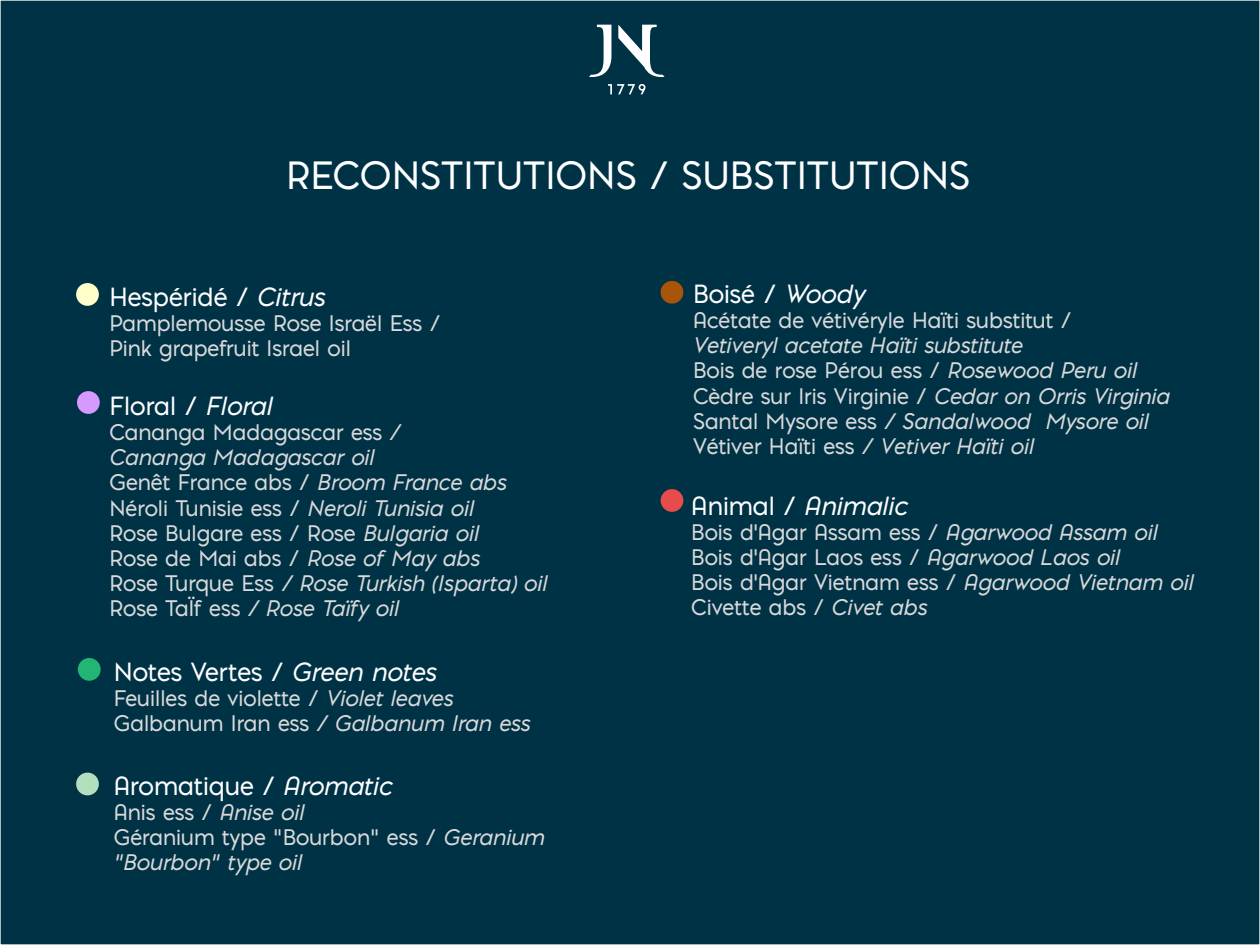
<style>
.page{position:relative;width:1260px;height:945px;background:#003246}
.page>*{position:absolute;margin:0;border:0;box-sizing:border-box;transform-origin:0 0}
.t1{font:36.75px "Pontiac";color:#fff}
.t2{font:24.5px "Pontiac";color:#fff}
.t3{font:italic 24.5px "Pontiac";color:#fff}
.t4{font:italic 21px/25.2px "Pontiac";color:#d9d9d9}
.t5{font:21px/25.2px "Pontiac";color:#d9d9d9}
.s1{font-style:italic}
.s2{font-style:normal}
</style>
<div class="page">
<svg style="left:608px;top:84px;width:37px;height:10px"></svg>
<svg style="left:589px;top:25px;width:22px;height:52px"></svg>
<svg style="left:618px;top:25px;width:47px;height:52px"></svg>
<div style="left:76px;top:283px;width:23px;height:23px;background:#ffc;border-radius:50%"></div>
<div style="left:76px;top:773px;width:23px;height:22px;background:#b3dfbe;border-radius:50%"></div>
<div style="left:661px;top:281px;width:22px;height:23px;background:#a85409;border-radius:50%"></div>
<div style="left:661px;top:489px;width:22px;height:23px;background:#e64c4c;border-radius:50%"></div>
<div style="left:78px;top:658px;width:23px;height:23px;background:#22b573;border-radius:50%"></div>
<div style="left:77px;top:391px;width:23px;height:23px;background:#d599ff;border-radius:50%"></div>
<h1 class="t1" style="left:286px;top:149px;width:685px">RECONSTITUTIONS / SUBSTITUTIONS</h1>
<p class="t2" style="left:109px;top:279px;width:217px">Hespéridé / <span class="s1">Citrus</span></p>
<p class="t5" style="left:109px;top:310px;width:333px">Pamplemousse Rose Israël Ess /<br>Pink grapefruit Israel oil</p>
<p class="t2" style="left:109px;top:388px;width:165px">Floral / <span class="s1">Floral</span></p>
<p class="t4" style="left:109px;top:419px;width:439px"><span class="s2">Cananga Madagascar ess</span> /<br>Cananga Madagascar oil<br><span class="s2">Genêt France abs /</span> Broom France abs<br><span class="s2">Néroli Tunisie ess /</span> Neroli Tunisia oil<br><span class="s2">Rose Bulgare ess / Rose</span> Bulgaria oil<br><span class="s2">Rose de Mai abs /</span> Rose of May abs<br><span class="s2">Rose Turque Ess</span> / Rose Turkish (Isparta) oil<br><span class="s2">Rose TaÏf ess</span> / Rose Taïfy oil</p>
<p class="t2" style="left:114px;top:654px;width:324px">Notes Vertes / <span class="s1">Green notes</span></p>
<p class="t5" style="left:114px;top:685px;width:418px">Feuilles de violette / <span class="s1">Violet leaves<br></span>Galbanum Iran ess <span class="s1">/ Galbanum Iran ess</span></p>
<p class="t2" style="left:114px;top:768px;width:280px">Aromatique / <span class="s1">Aromatic</span></p>
<p class="t5" style="left:114px;top:799px;width:432px">Anis ess / <span class="s1">Anise oil<br></span>Géranium type "Bourbon" ess / <span class="s1">Geranium "Bourbon" type oil</span></p>
<p class="t2" style="left:693px;top:276px;width:173px">Boisé / <span class="s1">Woody</span></p>
<p class="t5" style="left:693px;top:307px;width:380px">Acétate de vétivéryle Haïti substitut /</p>
<p class="t4" style="left:693px;top:332px;width:478px">Vetiveryl acetate Haïti substitute<br><span class="s2">Bois de rose Pérou ess /</span> Rosewood Peru oil <span class="s2">Cèdre sur Iris Virginie /</span> Cedar on Orris Virginia <span class="s2">Santal Mysore ess</span> / Sandalwood Mysore oil <span class="s2">Vétiver Haïti ess</span> / Vetiver Haïti oil</p>
<p class="t3" style="left:691px;top:488px;width:218px"><span class="s2">Animal /</span> Animalic</p>
<p class="t5" style="left:691px;top:519px;width:504px">Bois d'Agar Assam ess / <span class="s1">Agarwood Assam oil </span>Bois d'Agar Laos ess / <span class="s1">Agarwood Laos oil<br></span>Bois d'Agar Vietnam ess / <span class="s1">Agarwood Vietnam oil </span>Civette abs / <span class="s1">Civet abs</span></p>
</div>
